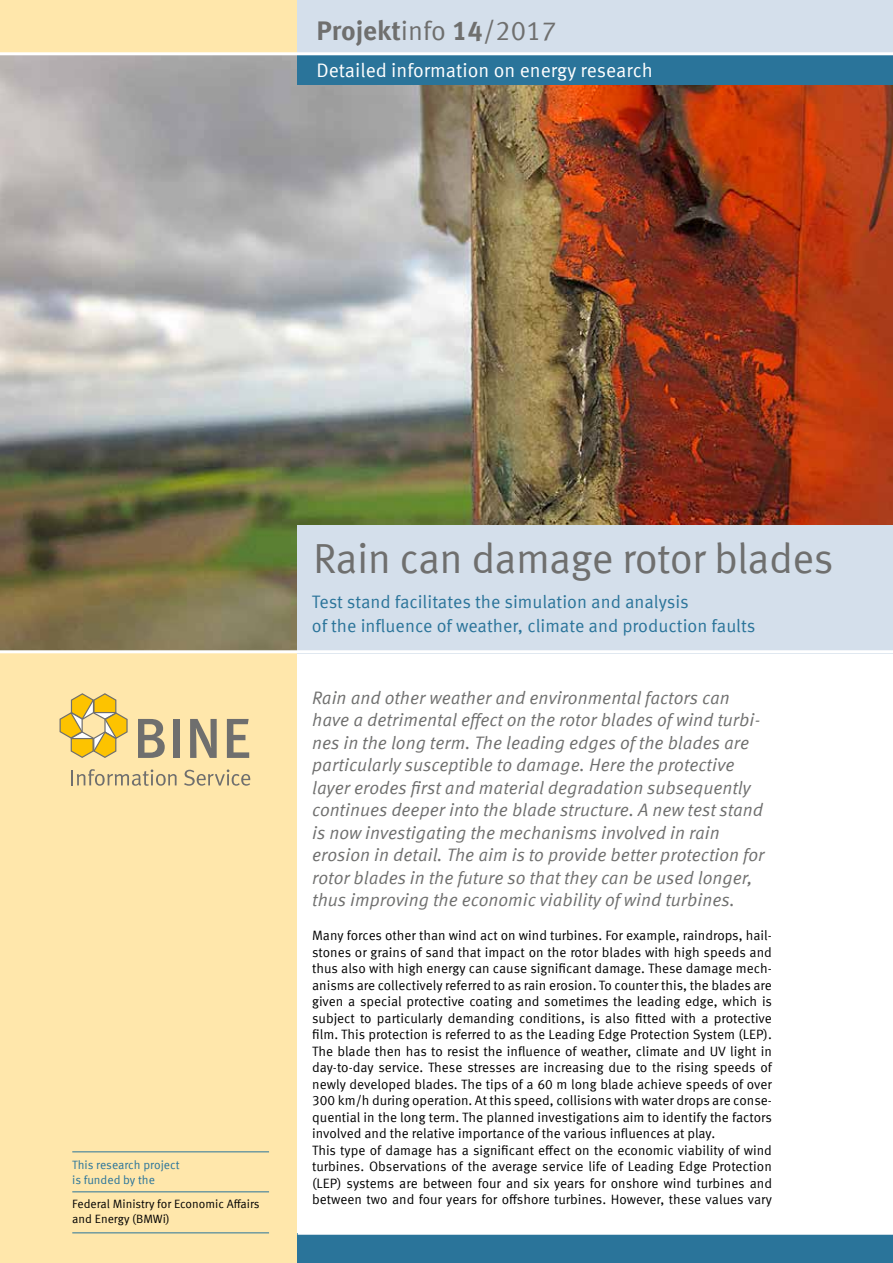
<style>
.page{position:relative;width:893px;height:1263px;background:#fff}
.page>*{position:absolute;margin:0;border:0;box-sizing:border-box;transform-origin:0 0}
.t1{font:42px "Meta Offc Norm";letter-spacing:-.015em;color:#6f6f6e}
.t2{font:700 27px "Meta Offc";color:#6f6f6e}
.t3{font:19.5px "Meta Offc Norm";color:#fff}
.t4{font:18px/22.5px "Meta Offc Norm Ita";color:#6f6f6e}
.t5{font:18px/24px "Meta Offc Norm";color:#2a749a}
.t6{font:13.5px/16.5px "Meta Offc Norm";color:#000}
.t7{font:12px/15px "Meta Offc Norm";color:#000}
.t8{font:12px/15px "Meta Offc Norm";color:#2a749a}
.s1{font-family:"Meta Offc Norm";font-weight:400}
</style>
<div class="page">
<div style="left:0;top:652px;width:353px;height:611px;background:#ffe7ab"></div>
<div style="left:298px;top:652px;width:595px;height:611px;background:#fff"></div>
<div style="left:0;top:0;width:893px;height:55px;background:#ffe7ab"></div>
<div style="left:298px;top:1233px;width:595px;height:30px;background:#2a749a"></div>
<hr style="left:298px;top:1232px;width:595px;height:3px;background:#fff">
<img style="left:0;top:55px;width:893px;height:595px">
<div style="left:298px;top:0;width:595px;height:56px;background:#d4dfeb"></div>
<div style="left:298px;top:525px;width:595px;height:128px;background:#d4dfeb"></div>
<div style="left:298px;top:55px;width:595px;height:30px;background:#2a749a"></div>
<hr style="left:0;top:650px;width:893px;height:3px;background:#fff">
<hr style="left:0;top:52px;width:893px;height:3px;background:#fff">
<svg style="left:138px;top:719px;width:27px;height:39px"></svg>
<div style="left:173px;top:719px;width:7px;height:39px;background:#6f6f6e"></div>
<svg style="left:190px;top:719px;width:27px;height:39px"></svg>
<svg style="left:227px;top:719px;width:22px;height:39px"></svg>
<svg style="left:59px;top:693px;width:69px;height:65px"></svg>
<svg style="left:71px;top:769px;width:106px;height:17px"></svg>
<svg style="left:184px;top:769px;width:66px;height:17px"></svg>
<hr style="left:72px;top:1151px;width:197px;height:1px;background:#2a749a">
<hr style="left:72px;top:1191px;width:197px;height:1px;background:#2a749a">
<hr style="left:72px;top:1232px;width:197px;height:1px;background:#2a749a">
<h2 class="t2" style="left:316px;top:14px;width:242px">Projekt<span class="s1">info</span> 14<span class="s1">/2017</span></h2>
<h3 class="t3" style="left:316px;top:58px;width:338px">Detailed information on energy research</h3>
<p class="t8" style="left:72px;top:1158px;width:109px">This research project is funded by the</p>
<p class="t7" style="left:72px;top:1196px;width:189px">Federal Ministry for Economic Affairs and Energy (BMWi)</p>
<h1 class="t1" style="left:313px;top:534px;width:522px">Rain can damage rotor blades</h1>
<h3 class="t5" style="left:312px;top:591px;width:445px">Test stand facilitates the simulation and analysis<br>of the influence of weather, climate and production faults</h3>
<p class="t4" style="left:312px;top:686px;width:454px">Rain and other weather and environmental factors can have a detrimental effect on the rotor blades of wind turbi&shy;nes in the long term. The leading edges of the blades are particularly susceptible to damage. Here the protective layer erodes first and material degradation subsequently continues deeper into the blade structure. A new test stand is now investigating the mechanisms involved in rain erosion in detail. The aim is to provide better protection for rotor blades in the future so that they can be used longer, thus improving the economic viability of wind turbines.</p>
<p class="t6" style="left:312px;top:928px;width:461px">Many forces other than wind act on wind turbines. For example, raindrops, hail&shy;stones or grains of sand that impact on the rotor blades with high speeds and thus also with high energy can cause significant damage. These damage mech&shy;anisms are collectively referred to as rain erosion. To counter this, the blades are given a special protective coating and sometimes the leading edge, which is subject to particularly demanding conditions, is also fitted with a protective film. This protection is referred to as the Leading Edge Protection System (LEP).<br>The blade then has to resist the influence of weather, climate and UV light in day-to-day service. These stresses are increasing due to the rising speeds of newly developed blades. The tips of a 60 m long blade achieve speeds of over 300 km/h during operation. At this speed, collisions with water drops are conse&shy;quential in the long term. The planned investigations aim to identify the factors involved and the relative importance of the various influences at play.<br>This type of damage has a significant effect on the economic viability of wind turbines. Observations of the average service life of Leading Edge Protection (LEP) systems are between four and six years for onshore wind turbines and between two and four years for offshore turbines. However, these values vary</p>
</div>
